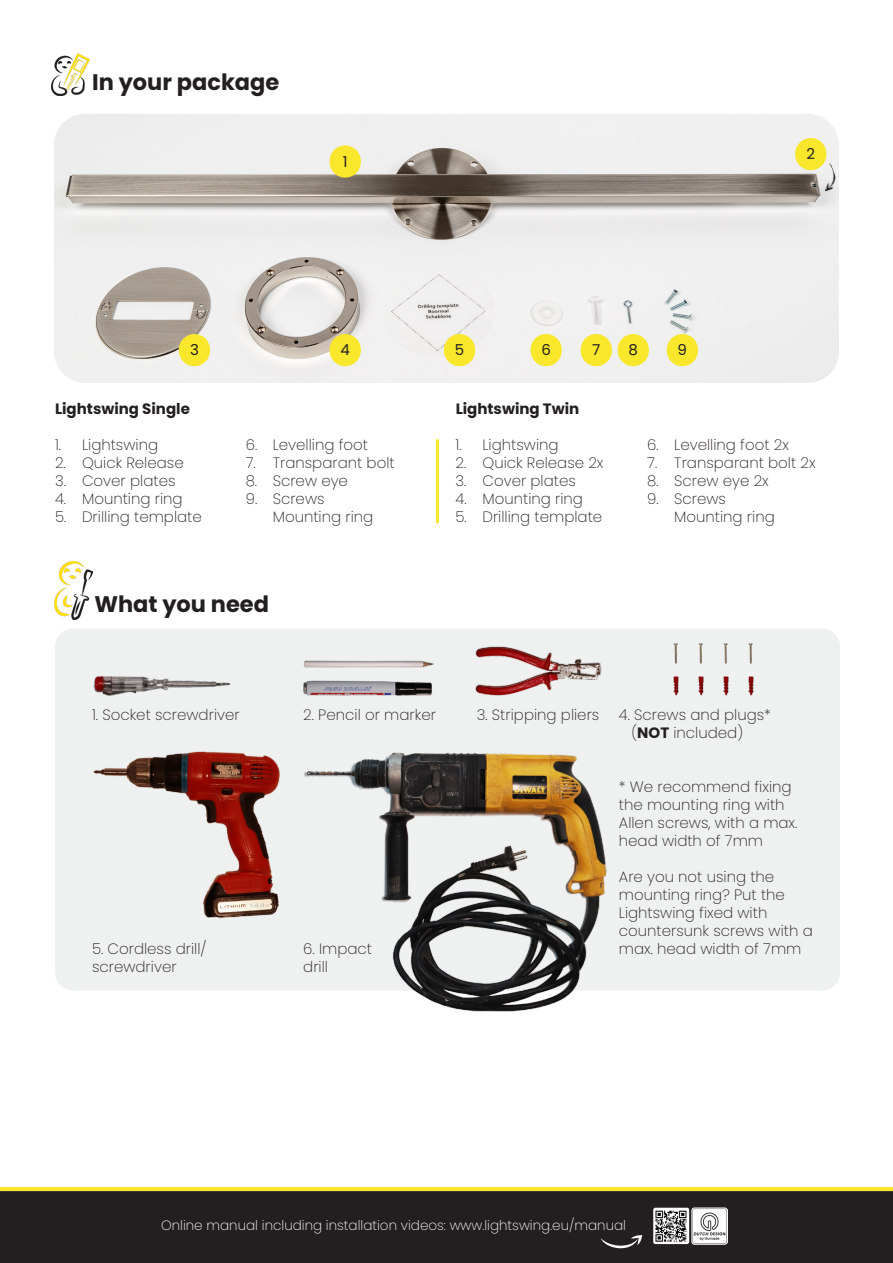
<style>
.page{position:relative;width:893px;height:1263px;background:#fff}
.page>*{position:absolute;margin:0;border:0;box-sizing:border-box;transform-origin:0 0}
.Tussenkop_15pt{font:700 22.5px "Poppins";color:#231f20}
.Platte_tekst_10pt{font:200 15px/18px "Poppins";color:#231f20}
.Platte_tekst_10pt-2{font:700 15px "Poppins";color:#231f20}
.t1{font:15px "Poppins";color:#231f20}
.t2{font:200 13.5px "Poppins";color:#fff}
.s1{font-weight:700}
</style>
<div class="page">
<hr style="left:0;top:1187px;width:893px;height:4px;background:#f8e72a">
<div style="left:0;top:1191px;width:893px;height:72px;background:#231f20"></div>
<div style="left:55px;top:628px;width:785px;height:362px;background:#eff0f0;border-radius:18px"></div>
<img style="left:94px;top:676px;width:137px;height:20px">
<img style="left:303px;top:680px;width:129px;height:16px">
<img style="left:303px;top:660px;width:131px;height:8px">
<img style="left:304px;top:752px;width:303px;height:260px">
<img style="left:93px;top:751px;width:187px;height:167px">
<img style="left:673px;top:643px;width:81px;height:53px">
<img style="left:475px;top:646px;width:127px;height:50px">
<img style="left:54px;top:562px;width:38px;height:57px">
<img style="left:54px;top:114px;width:785px;height:269px">
<img style="left:52px;top:53px;width:38px;height:42px">
<hr style="left:436px;top:439px;width:3px;height:84px;background:#f8e72a">
<div style="left:179px;top:334px;width:31px;height:32px;background:#f8e72a;border-radius:16px"></div>
<div style="left:618px;top:334px;width:31px;height:32px;background:#f8e72a;border-radius:16px"></div>
<div style="left:667px;top:334px;width:31px;height:32px;background:#f8e72a;border-radius:16px"></div>
<div style="left:795px;top:138px;width:31px;height:32px;background:#f8e72a;border-radius:16px"></div>
<div style="left:581px;top:334px;width:31px;height:32px;background:#f8e72a;border-radius:16px"></div>
<div style="left:531px;top:334px;width:31px;height:32px;background:#f8e72a;border-radius:16px"></div>
<div style="left:330px;top:145px;width:31px;height:33px;background:#f8e72a;border-radius:16px"></div>
<div style="left:444px;top:334px;width:31px;height:32px;background:#f8e72a;border-radius:16px"></div>
<div style="left:330px;top:334px;width:31px;height:32px;background:#f8e72a;border-radius:16px"></div>
<img style="left:817px;top:163px;width:22px;height:28px">
<img style="left:653px;top:1208px;width:36px;height:36px">
<svg style="left:601px;top:1235px;width:41px;height:13px"></svg>
<img style="left:691px;top:1208px;width:37px;height:36px">
<p class="Tussenkop_15pt" style="left:92px;top:69px;width:189px">In your package</p>
<p class="t1" style="left:343px;top:153px;width:6px">1</p>
<p class="t1" style="left:541px;top:341px;width:11px">6</p>
<p class="t1" style="left:592px;top:341px;width:10px">7</p>
<p class="t1" style="left:190px;top:341px;width:10px">3</p>
<p class="t1" style="left:628px;top:341px;width:11px">8</p>
<p class="t1" style="left:678px;top:341px;width:11px">9</p>
<p class="t1" style="left:340px;top:341px;width:11px">4</p>
<p class="t1" style="left:455px;top:341px;width:11px">5</p>
<p class="t1" style="left:806px;top:145px;width:10px">2</p>
<p class="Platte_tekst_10pt-2" style="left:55px;top:400px;width:136px">Lightswing Single</p>
<p class="Platte_tekst_10pt" style="left:55px;top:436px;width:105px">1. Lightswing</p>
<p class="Platte_tekst_10pt" style="left:55px;top:454px;width:130px">2. Quick Release</p>
<p class="Platte_tekst_10pt" style="left:55px;top:472px;width:122px">3. Cover plates</p>
<p class="Platte_tekst_10pt" style="left:55px;top:490px;width:129px">4. Mounting ring</p>
<p class="Platte_tekst_10pt" style="left:55px;top:508px;width:148px">5. Drilling template</p>
<p class="Platte_tekst_10pt" style="left:246px;top:436px;width:124px">6. Levelling foot</p>
<p class="Platte_tekst_10pt" style="left:246px;top:454px;width:151px">7. Transparant bolt</p>
<p class="Platte_tekst_10pt" style="left:246px;top:472px;width:104px">8. Screw eye</p>
<p class="Platte_tekst_10pt" style="left:273px;top:490px;width:102px;text-indent:-27px">9. Screws<br>Mounting ring</p>
<p class="Tussenkop_15pt" style="left:94px;top:591px;width:176px">What you need</p>
<p class="Platte_tekst_10pt-2" style="left:456px;top:400px;width:125px">Lightswing Twin</p>
<p class="Platte_tekst_10pt" style="left:455px;top:436px;width:105px">1. Lightswing</p>
<p class="Platte_tekst_10pt" style="left:455px;top:454px;width:150px">2. Quick Release 2x</p>
<p class="Platte_tekst_10pt" style="left:455px;top:472px;width:122px">3. Cover plates</p>
<p class="Platte_tekst_10pt" style="left:455px;top:490px;width:129px">4. Mounting ring</p>
<p class="Platte_tekst_10pt" style="left:455px;top:508px;width:148px">5. Drilling template</p>
<p class="Platte_tekst_10pt" style="left:647px;top:436px;width:143px">6. Levelling foot 2x</p>
<p class="Platte_tekst_10pt" style="left:647px;top:454px;width:170px">7. Transparant bolt 2x</p>
<p class="Platte_tekst_10pt" style="left:647px;top:472px;width:123px">8. Screw eye 2x</p>
<p class="Platte_tekst_10pt" style="left:674px;top:490px;width:102px;text-indent:-27px">9. Screws<br>Mounting ring</p>
<p class="Platte_tekst_10pt" style="left:92px;top:706px;width:149px">1. Socket screwdriver</p>
<p class="Platte_tekst_10pt" style="left:303px;top:706px;width:134px">2. Pencil or marker</p>
<p class="Platte_tekst_10pt" style="left:92px;top:940px;width:116px">5. Cordless drill/ screwdriver</p>
<p class="Platte_tekst_10pt" style="left:303px;top:940px;width:70px">6. Impact</p>
<p class="Platte_tekst_10pt" style="left:303px;top:958px;width:26px">drill</p>
<p class="Platte_tekst_10pt" style="left:477px;top:706px;width:124px">3. Stripping pliers</p>
<p class="Platte_tekst_10pt" style="left:619px;top:706px;width:154px">4. Screws and plugs*</p>
<p class="Platte_tekst_10pt" style="left:632px;top:724px;width:113px">(<span class="s1">NOT</span> included)</p>
<p class="Platte_tekst_10pt" style="left:619px;top:778px;width:180px">* We recommend fixing the mounting ring with<br>Allen screws, with a max. head width of 7mm</p>
<p class="Platte_tekst_10pt" style="left:619px;top:868px;width:195px">Are you not using the mounting ring? Put the<br>Lightswing fixed with countersunk screws with a max. head width of 7mm</p>
<p class="t2" style="left:161px;top:1217px;width:466px">Online manual including installation videos: www.lightswing.eu/manual</p>
</div>
